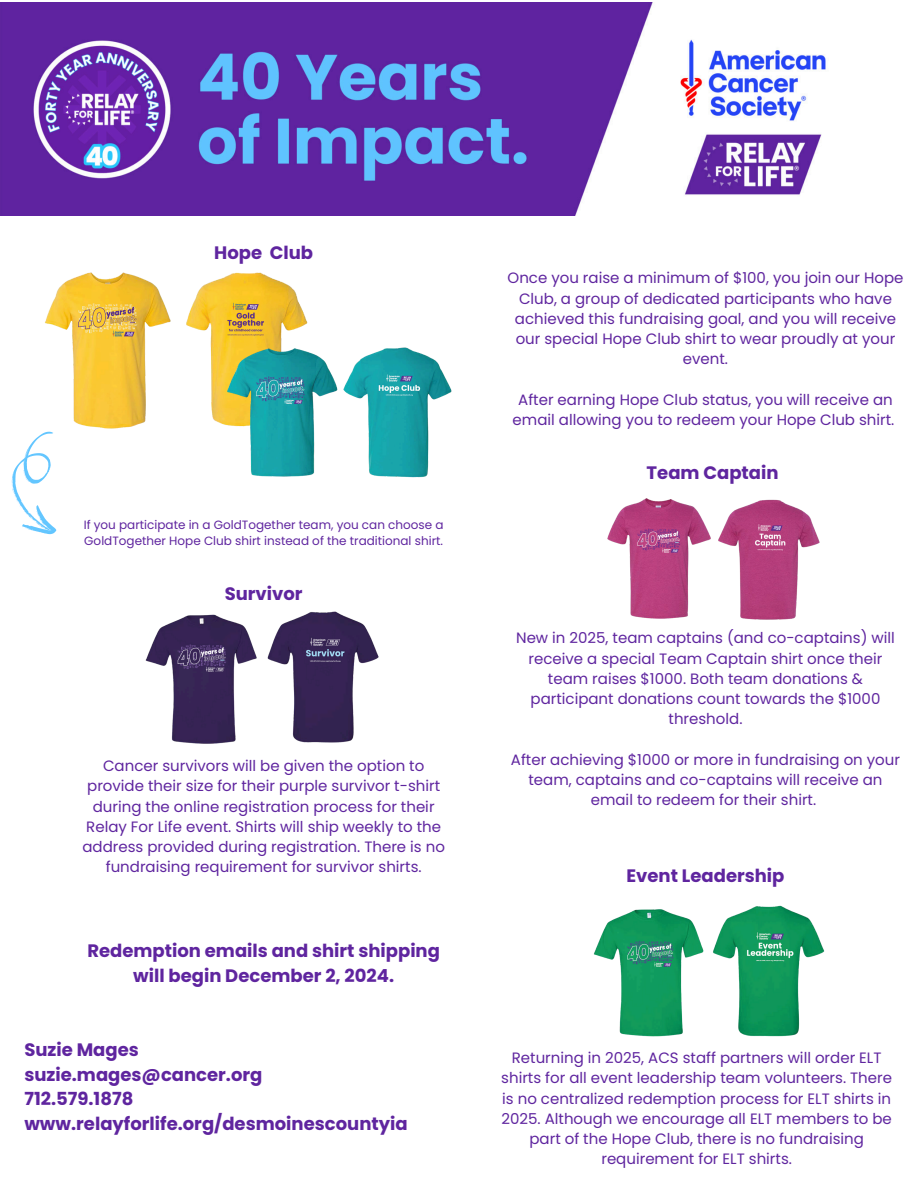
<style>
.page{position:relative;width:918px;height:1188px;background:#fff}
.page>*{position:absolute;margin:0;border:0;box-sizing:border-box;transform-origin:0 0}
.t1{font:700 18px/24.8px "Poppins";color:#5f259f}
.t2{font:15px/20.2px "Poppins";color:#5f259f;text-align:center}
.t3{font:12px/16px "Poppins";color:#5f259f}
</style>
<div class="page">
<img style="left:45px;top:272px;width:260px;height:160px">
<img style="left:205px;top:317px;width:247px;height:161px">
<img style="left:0;top:3px;width:826px;height:213px">
<svg style="left:12px;top:432px;width:44px;height:102px"></svg>
<img style="left:607px;top:498px;width:213px;height:122px">
<img style="left:593px;top:905px;width:232px;height:132px">
<img style="left:145px;top:611px;width:234px;height:133px">
<p class="t1" style="left:214px;top:240px;width:100px">Hope Club</p>
<h2 class="t3" style="left:84px;top:517px;width:361px">If you participate in a GoldTogether team, you can choose a<br>GoldTogether Hope Club shirt instead of the traditional shirt.</h2>
<p class="t1" style="left:225px;top:581px;width:79px">Survivor</p>
<p class="t2" style="left:82px;top:756px;width:364px">Cancer survivors will be given the option to provide their size for their purple survivor t-shirt during the online registration process for their Relay For Life event. Shirts will ship weekly to the address provided during registration. There is no fundraising requirement for survivor shirts.</p>
<h2 class="t1" style="left:87px;top:938px;width:354px;text-align:center">Redemption emails and shirt shipping will begin December 2, 2024.</h2>
<h2 class="t1" style="left:24px;top:1037px;width:385px">Suzie Mages<br>suzie.mages@cancer.org<br>712.579.1878 www.relayforlife.org/desmoinescountyia</h2>
<p class="t2" style="left:508px;top:268px;width:397px">Once you raise a minimum of $100, you join our Hope Club, a group of dedicated participants who have achieved this fundraising goal, and you will receive our special Hope Club shirt to wear proudly at your event.</p>
<p class="t2" style="left:513px;top:390px;width:383px">After earning Hope Club status, you will receive an email allowing you to redeem your Hope Club shirt.</p>
<h1 class="t1" style="left:647px;top:461px;width:133px">Team Captain</h1>
<h1 class="t2" style="left:516px;top:628px;width:380px">New in 2025, team captains (and co-captains) will receive a special Team Captain shirt once their team raises $1000. Both team donations &amp; participant donations count towards the $1000 threshold.</h1>
<h1 class="t2" style="left:511px;top:750px;width:391px">After achieving $1000 or more in fundraising on your team, captains and co-captains will receive an email to redeem for their shirt.</h1>
<p class="t1" style="left:627px;top:864px;width:159px">Event Leadership</p>
<h1 class="t2" style="left:501px;top:1048px;width:392px">Returning in 2025, ACS staff partners will order ELT shirts for all event leadership team volunteers. There is no centralized redemption process for ELT shirts in 2025. Although we encourage all ELT members to be part of the Hope Club, there is no fundraising requirement for ELT shirts.</h1>
</div>
